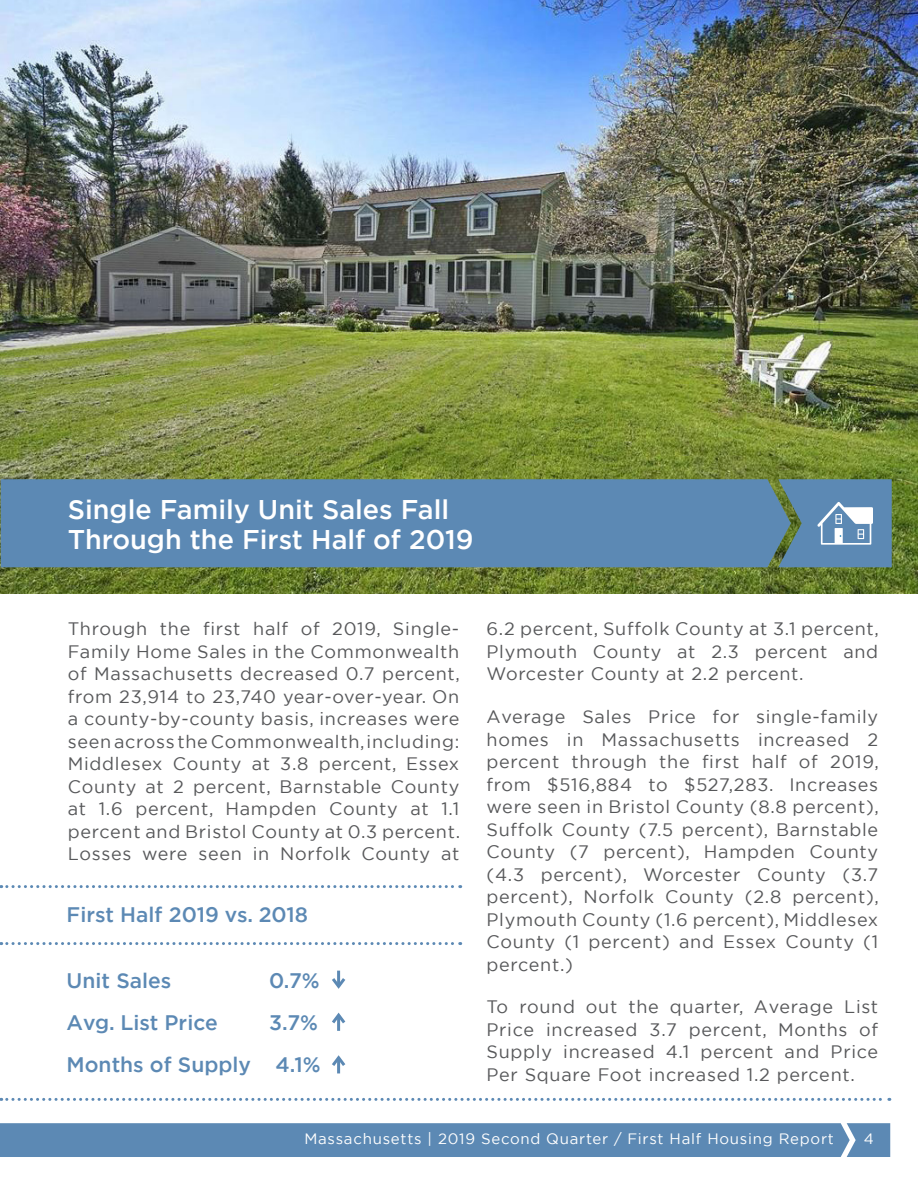
<style>
.page{position:relative;width:918px;height:1188px;background:#fff}
.page>*{position:absolute;margin:0;border:0;box-sizing:border-box;transform-origin:0 0}
.t1{font:500 27px "Gotham";color:#fff}
.t2{font:500 21px "Gotham";color:#5c89b4}
.t3{font:18px/22.5px "Gotham";letter-spacing:.04em;color:#57585a;text-align:justify}
.t4{font:15px "Gotham";letter-spacing:.05em;color:#fff}
</style>
<div class="page">
<div style="left:0;top:1123px;width:890px;height:34px;background:#5c89b4"></div>
<img style="left:1px;top:0;width:917px;height:594px">
<div style="left:1px;top:479px;width:777px;height:88px;background:#5c89b4"></div>
<svg style="left:778px;top:479px;width:114px;height:88px;background:#6991af"></svg>
<svg style="left:1px;top:942px;width:460px;height:3px"></svg>
<svg style="left:1px;top:885px;width:460px;height:3px"></svg>
<svg style="left:1px;top:1098px;width:889px;height:3px"></svg>
<svg style="left:332px;top:975px;width:14px;height:14px"></svg>
<hr style="left:337px;top:971px;width:3px;height:15px;background:#5c89b4">
<svg style="left:332px;top:1012px;width:14px;height:15px"></svg>
<hr style="left:337px;top:1015px;width:3px;height:16px;background:#5c89b4">
<svg style="left:332px;top:1055px;width:14px;height:14px"></svg>
<hr style="left:337px;top:1058px;width:3px;height:15px;background:#5c89b4">
<p class="t1" style="left:68px;top:492px;width:383px">Single Family Unit Sales Fall</p>
<p class="t1" style="left:68px;top:522px;width:407px">Through the First Half of 2019</p>
<p class="t3" style="left:68px;top:617px;width:394px">Through the first half of 2019, Single-Family Home Sales in the Commonwealth of Massachusetts decreased 0.7 percent, from 23,914 to 23,740 year-over-year. On a county-by-county basis, increases were seen across the Commonwealth, including:<br>Middlesex County at 3.8 percent, Essex County at 2 percent, Barnstable County at 1.6 percent, Hampden County at 1.1 percent and Bristol County at 0.3 percent.<br>Losses were seen in Norfolk County at</p>
<p class="t3" style="left:487px;top:617px;width:394px">6.2 percent, Suffolk County at 3.1 percent, Plymouth County at 2.3 percent and Worcester County at 2.2 percent.</p>
<p class="t3" style="left:487px;top:705px;width:394px">Average Sales Price for single-family homes in Massachusetts increased 2 percent through the first half of 2019, from $516,884 to $527,283. Increases were seen in Bristol County (8.8 percent), Suffolk County (7.5 percent), Barnstable County (7 percent), Hampden County (4.3 percent), Worcester County (3.7 percent), Norfolk County (2.8 percent), Plymouth County (1.6 percent), Middlesex County (1 percent) and Essex County (1 percent.)</p>
<p class="t3" style="left:487px;top:995px;width:393px">To round out the quarter, Average List Price increased 3.7 percent, Months of Supply increased 4.1 percent and Price Per Square Foot increased 1.2 percent.</p>
<p class="t2" style="left:67px;top:901px;width:243px">First Half 2019 vs. 2018</p>
<p class="t2" style="left:67px;top:966px;width:106px">Unit Sales</p>
<p class="t2" style="left:269px;top:966px;width:52px">0.7%</p>
<p class="t2" style="left:67px;top:1008px;width:153px">Avg. List Price</p>
<p class="t2" style="left:269px;top:1008px;width:50px">3.7%</p>
<p class="t2" style="left:67px;top:1050px;width:255px">Months of Supply 4.1%</p>
<p class="t4" style="left:304px;top:1129px;width:531px">Massachusetts | 2019 Second Quarter / First Half Housing Report</p>
<p class="t4" style="left:864px;top:1129px;width:12px">4</p>
</div>
